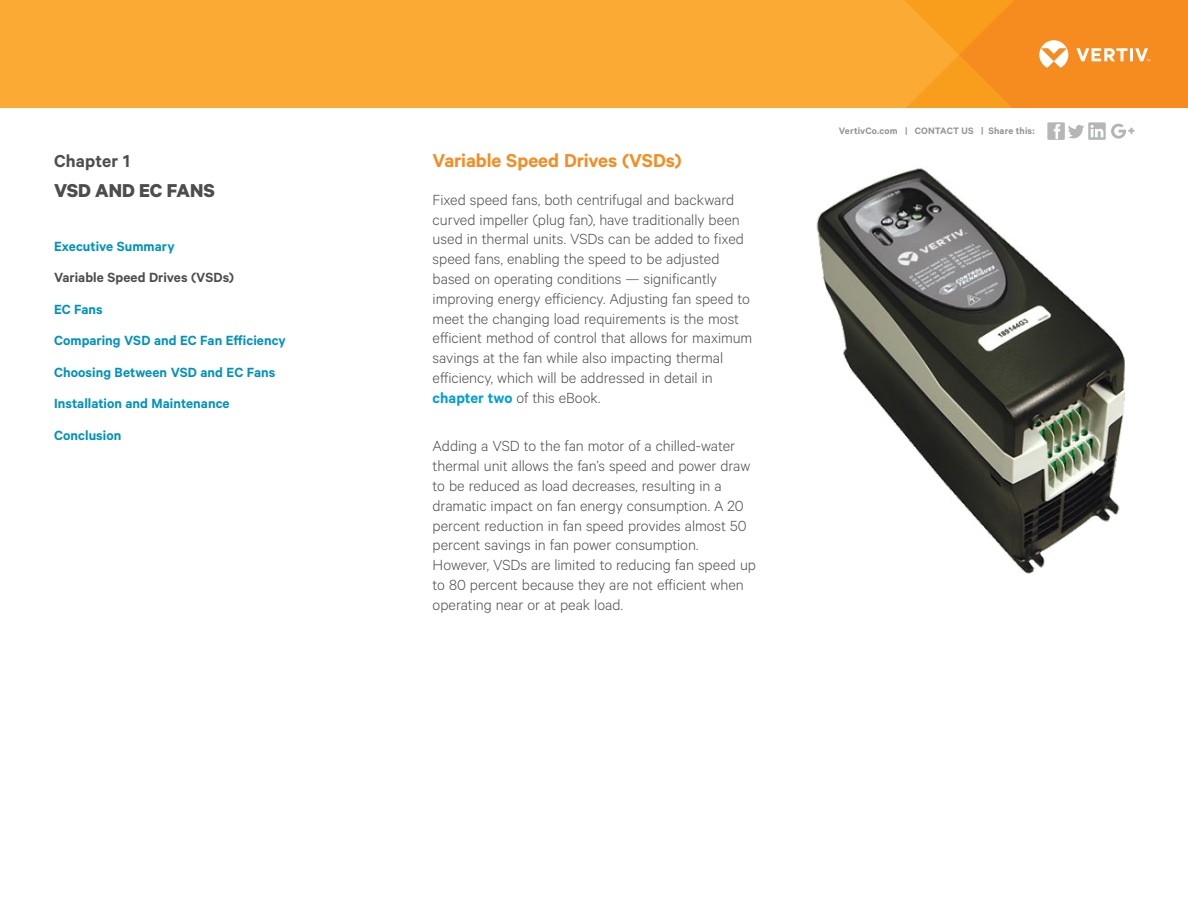
<style>
.page{position:relative;width:1188px;height:918px;background:#fff}
.page>*{position:absolute;margin:0;border:0;box-sizing:border-box;transform-origin:0 0}
.t1{font:600 21px "Calibre";color:#f68b1f}
.t2{font:700 21px "Calibre";color:#4d4d4f}
.t3{font:600 19.5px "Calibre";letter-spacing:.005em;color:#4d4d4f}
.t4{font:300 16.5px/19.8px "Calibre";color:#4d4d4f}
.t5{font:600 15px/31.5px "Calibre";letter-spacing:.005em;color:#0092bd}
.t6{font:600 15px "Calibre";letter-spacing:.005em;color:#4d4d4f}
.t7{font:600 10.5px "Calibre";letter-spacing:.015em;color:#919396}
.s1{font-weight:600;color:#009fd2}
</style>
<div class="page">
<div style="left:0;top:0;width:1188px;height:108px;background:#fbaa34"></div>
<svg style="left:905px;top:0;width:283px;height:108px;background:#f79427"></svg>
<div style="left:1047px;top:122px;width:18px;height:18px;background:#b4b6b8"></div>
<img style="left:1053px;top:125px;width:8px;height:13px">
<svg style="left:1088px;top:122px;width:18px;height:18px"></svg>
<svg style="left:1091px;top:125px;width:12px;height:12px"></svg>
<svg style="left:1068px;top:125px;width:16px;height:13px"></svg>
<svg style="left:1111px;top:124px;width:23px;height:15px"></svg>
<img style="left:816px;top:168px;width:309px;height:406px">
<p class="t3" style="left:54px;top:149px;width:77px">Chapter 1</p>
<p class="t2" style="left:54px;top:177px;width:162px">VSD AND EC FANS</p>
<p class="t5" style="left:54px;top:230px;width:122px">Executive Summary</p>
<p class="t6" style="left:54px;top:269px;width:182px">Variable Speed Drives (VSDs)</p>
<p class="t5" style="left:54px;top:293px;width:233px">EC Fans<br>Comparing VSD and EC Fan Efficiency<br>Choosing Between VSD and EC Fans<br>Installation and Maintenance<br>Conclusion</p>
<p class="t1" style="left:433px;top:148px;width:250px">Variable Speed Drives (VSDs)</p>
<p class="t4" style="left:433px;top:189px;width:321px">Fixed speed fans, both centrifugal and backward curved impeller (plug fan), have traditionally been used in thermal units. VSDs can be added to fixed speed fans, enabling the speed to be adjusted based on operating conditions — significantly improving energy efficiency. Adjusting fan speed to meet the changing load requirements is the most efficient method of control that allows for maximum savings at the fan while also impacting thermal efficiency, which will be addressed in detail in <span class="s1">chapter two</span> of this eBook.</p>
<p class="t4" style="left:433px;top:436px;width:325px">Adding a VSD to the fan motor of a chilled-water thermal unit allows the fan’s speed and power draw to be reduced as load decreases, resulting in a dramatic impact on fan energy consumption. A 20 percent reduction in fan speed provides almost 50 percent savings in fan power consumption.<br>However, VSDs are limited to reducing fan speed up to 80 percent because they are not efficient when operating near or at peak load.</p>
<p class="t7" style="left:839px;top:124px;width:197px">VertivCo.com | CONTACT US | Share this:</p>
</div>
